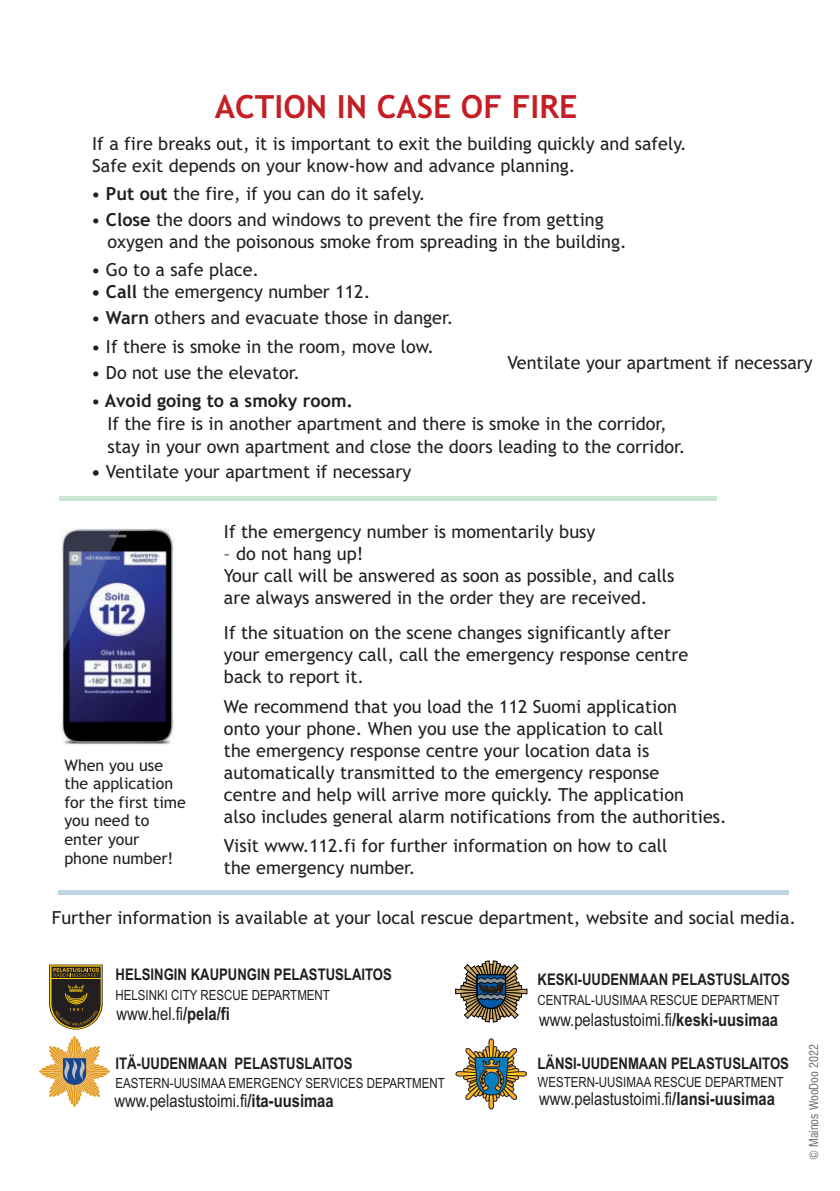
<style>
.page{position:relative;width:840px;height:1191px;background:#fff}
.page>*{position:absolute;margin:0;border:0;box-sizing:border-box;transform-origin:0 0}
.t1{font:700 32px "Trebuchet MS";color:#c41f25}
.t2{font:18px/22px "Trebuchet MS";color:#231f20}
.t3{font:18px "Arial Narrow";color:#231f20}
.t4{font:700 16px "Arial Narrow";color:#231f20}
.t5{font:16px/18.6px "Trebuchet MS";color:#231f20}
.t6{font:14px "Arial Narrow";color:#231f20}
.t7{font:condensed 12px "Swiss 721 BT";color:#6c6d70}
.s1{font-weight:700}
</style>
<div class="page">
<div style="left:58px;top:889px;width:730px;height:5px;background:#bdd6e3"></div>
<img style="left:62px;top:529px;width:113px;height:216px">
<div style="left:60px;top:496px;width:656px;height:5px;background:#cbe6d3"></div>
<svg style="left:49px;top:964px;width:54px;height:65px;background:#5e5231"></svg>
<svg style="left:39px;top:1036px;width:71px;height:70px"></svg>
<svg style="left:455px;top:960px;width:72px;height:62px"></svg>
<svg style="left:455px;top:1038px;width:71px;height:71px"></svg>
<h1 class="t1" style="left:215px;top:94px;width:363px">ACTION IN CASE OF FIRE</h1>
<p class="t2" style="left:92px;top:134px;width:595px">If a fire breaks out, it is important to exit the building quickly and safely.<br>Safe exit depends on your know-how and advance planning.</p>
<p class="t2" style="left:91px;top:184px;width:336px">• <span class="s1">Put out</span> the fire, if you can do it safely.</p>
<p class="t2" style="left:107px;top:210px;width:520px;text-indent:-16px">• <span class="s1">Close</span> the doors and windows to prevent the fire from getting oxygen and the poisonous smoke from spreading in the building.</p>
<p class="t2" style="left:91px;top:282px;width:280px"><span class="s1">• Call</span> the emergency number 112.</p>
<p class="t2" style="left:91px;top:260px;width:169px">• Go to a safe place.</p>
<p class="t2" style="left:91px;top:308px;width:363px">• <span class="s1">Warn</span> others and evacuate those in danger.</p>
<p class="t2" style="left:91px;top:337px;width:344px">• If there is smoke in the room, move low.</p>
<p class="t2" style="left:107px;top:391px;width:579px;line-height:23px;text-indent:-16px">• <span class="s1">Avoid going to a smoky room.<br></span>If the fire is in another apartment and there is smoke in the corridor, stay in your own apartment and close the doors leading to the corridor.</p>
<p class="t2" style="left:91px;top:462px;width:321px"><span class="s1">•</span> Ventilate your apartment if necessary</p>
<p class="t2" style="left:507px;top:353px;width:306px">Ventilate your apartment if necessary</p>
<p class="t2" style="left:91px;top:363px;width:210px">• Do not use the elevator.</p>
<p class="t5" style="left:64px;top:757px;width:123px">When you use the application for the first time you need to enter your phone number!</p>
<p class="t2" style="left:224px;top:522px;width:372px">If the emergency number is momentarily busy</p>
<p class="t2" style="left:224px;top:544px;width:452px">– do not hang up!<br>Your call will be answered as soon as possible, and calls are always answered in the order they are received.</p>
<p class="t2" style="left:224px;top:623px;width:465px">If the situation on the scene changes significantly after your emergency call, call the emergency response centre back to report it.</p>
<p class="t2" style="left:224px;top:697px;width:504px">We recommend that you load the 112 Suomi application<br>onto your phone. When you use the application to call<br>the emergency response centre your location data is automatically transmitted to the emergency response<br>centre and help will arrive more quickly. The application<br>also includes general alarm notifications from the authorities.</p>
<p class="t2" style="left:224px;top:836px;width:445px">Visit www.112.fi for further information on how to call the emergency number.</p>
<p class="t2" style="left:52px;top:908px;width:745px">Further information is available at your local rescue department, website and social media.</p>
<p class="t4" style="left:115px;top:968px;width:278px">HELSINGIN KAUPUNGIN PELASTUSLAITOS</p>
<p class="t4" style="left:537px;top:973px;width:253px">KESKI-UUDENMAAN PELASTUSLAITOS</p>
<p class="t6" style="left:115px;top:989px;width:216px">HELSINKI CITY RESCUE DEPARTMENT</p>
<p class="t3" style="left:117px;top:1006px;width:115px">www.hel.fi<span class="s1">/pela/fi</span></p>
<p class="t6" style="left:537px;top:995px;width:243px">CENTRAL-UUSIMAA RESCUE DEPARTMENT</p>
<p class="t3" style="left:539px;top:1012px;width:240px">www.pelastustoimi.fi<span class="s1">/keski-uusimaa</span></p>
<p class="t4" style="left:115px;top:1057px;width:238px">ITÄ-UUDENMAAN PELASTUSLAITOS</p>
<p class="t6" style="left:115px;top:1077px;width:330px">EASTERN-UUSIMAA EMERGENCY SERVICES DEPARTMENT</p>
<p class="t3" style="left:114px;top:1094px;width:221px">www.pelastustoimi.fi<span class="s1">/ita-uusimaa</span></p>
<p class="t4" style="left:537px;top:1057px;width:253px">LÄNSI-UUDENMAAN PELASTUSLAITOS</p>
<p class="t6" style="left:537px;top:1077px;width:247px">WESTERN-UUSIMAA RESCUE DEPARTMENT</p>
<p class="t3" style="left:539px;top:1091px;width:237px">www.pelastustoimi.fi<span class="s1">/lansi-uusimaa</span></p>
<p class="t7" style="left:808px;top:1159px;width:117px;rotate:-90deg">© Mainos WooDoo 2022</p>
</div>
